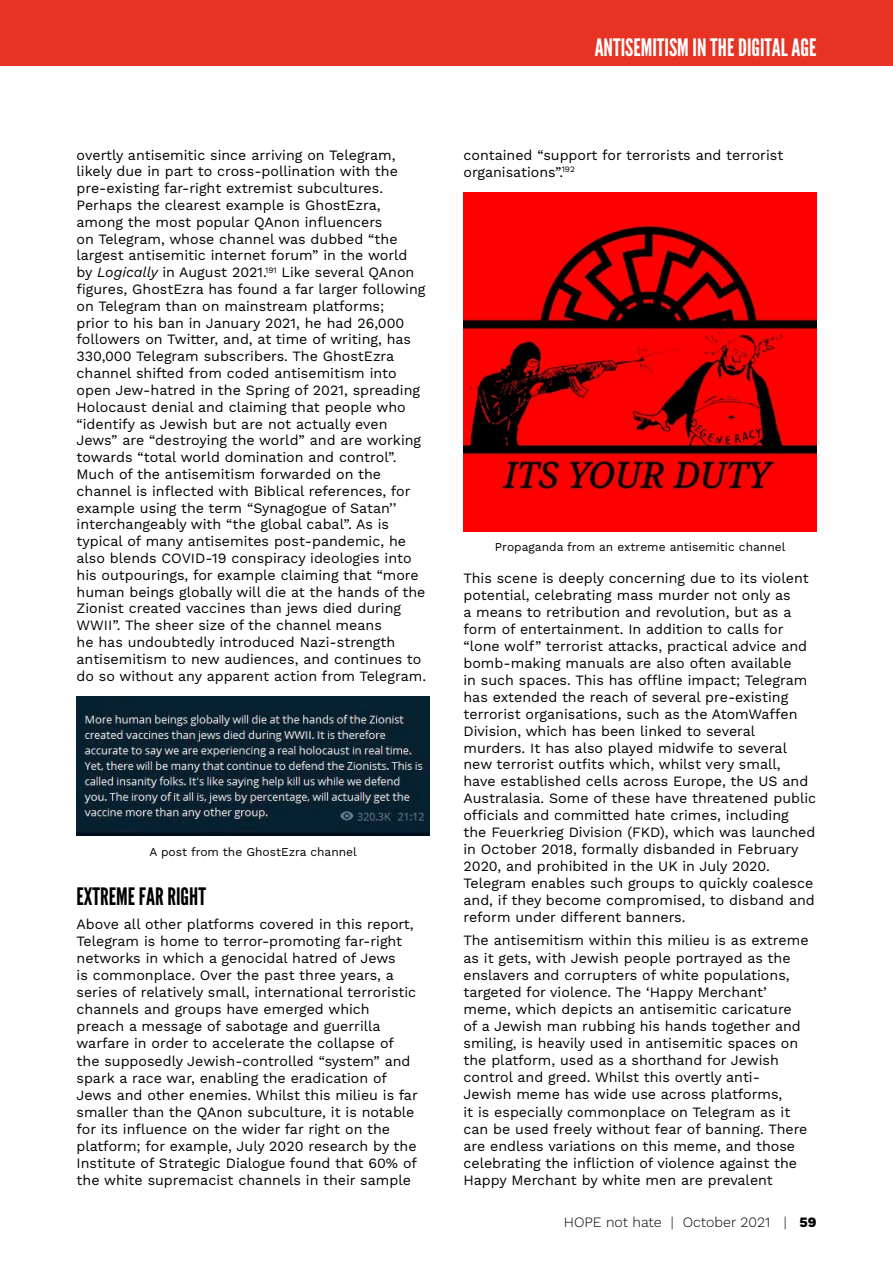
<style>
.page{position:relative;width:893px;height:1263px;background:#fff}
.page>*{position:absolute;margin:0;border:0;box-sizing:border-box;transform-origin:0 0}
.t1{font:24px "League Gothic";color:#fff}
.t2{font:24px "League Gothic";color:#000}
.t3{font:14.25px/16.8px "Work Sans";color:#000}
.t4{font:300 14.25px "Work Sans";color:#000}
.t5{font:12px "Work Sans";color:#000}
.s1{font-style:italic}
.s2{font-weight:800}
</style>
<div class="page">
<div style="left:0;top:0;width:893px;height:66px;background:#e63323"></div>
<img style="left:77px;top:696px;width:352px;height:140px">
<img style="left:463px;top:192px;width:353px;height:339px">
<p class="t3" style="left:77px;top:146px;width:351px">overtly antisemitic since arriving on Telegram, likely due in part to cross-pollination with the pre-existing far-right extremist subcultures.<br>Perhaps the clearest example is GhostEzra, among the most popular QAnon influencers<br>on Telegram, whose channel was dubbed “the largest antisemitic internet forum” in the world by <span class="s1">Logically</span> in August 2021.<sup>191</sup> Like several QAnon figures, GhostEzra has found a far larger following on Telegram than on mainstream platforms;<br>prior to his ban in January 2021, he had 26,000 followers on Twitter, and, at time of writing, has 330,000 Telegram subscribers. The GhostEzra channel shifted from coded antisemitism into open Jew-hatred in the Spring of 2021, spreading Holocaust denial and claiming that people who “identify as Jewish but are not actually even Jews” are “destroying the world” and are working towards “total world domination and control”.<br>Much of the antisemitism forwarded on the channel is inflected with Biblical references, for example using the term “Synagogue of Satan’’ interchangeably with “the global cabal”. As is typical of many antisemites post-pandemic, he also blends COVID-19 conspiracy ideologies into his outpourings, for example claiming that “more human beings globally will die at the hands of the Zionist created vaccines than jews died during WWII”. The sheer size of the channel means<br>he has undoubtedly introduced Nazi-strength antisemitism to new audiences, and continues to do so without any apparent action from Telegram.</p>
<p class="t5" style="left:150px;top:843px;width:209px">A post from the GhostEzra channel</p>
<h1 class="t2" style="left:77px;top:882px;width:131px">EXTREME FAR RIGHT</h1>
<p class="t3" style="left:77px;top:915px;width:343px">Above all other platforms covered in this report, Telegram is home to terror-promoting far-right networks in which a genocidal hatred of Jews<br>is commonplace. Over the past three years, a series of relatively small, international terroristic channels and groups have emerged which preach a message of sabotage and guerrilla warfare in order to accelerate the collapse of the supposedly Jewish-controlled “system” and spark a race war, enabling the eradication of Jews and other enemies. Whilst this milieu is far smaller than the QAnon subculture, it is notable for its influence on the wider far right on the platform; for example, July 2020 research by the Institute of Strategic Dialogue found that 60% of the white supremacist channels in their sample</p>
<h1 class="t1" style="left:595px;top:33px;width:223px">ANTISEMITISM IN THE DIGITAL AGE</h1>
<p class="t3" style="left:463px;top:146px;width:321px">contained “support for terrorists and terrorist organisations”.<sup>192</sup></p>
<p class="t5" style="left:495px;top:538px;width:292px">Propaganda from an extreme antisemitic channel</p>
<p class="t3" style="left:463px;top:569px;width:354px">This scene is deeply concerning due to its violent potential, celebrating mass murder not only as<br>a means to retribution and revolution, but as a form of entertainment. In addition to calls for “lone wolf” terrorist attacks, practical advice and bomb-making manuals are also often available<br>in such spaces. This has offline impact; Telegram has extended the reach of several pre-existing terrorist organisations, such as the AtomWaffen Division, which has been linked to several murders. It has also played midwife to several new terrorist outfits which, whilst very small, have established cells across Europe, the US and Australasia. Some of these have threatened public officials and committed hate crimes, including<br>the Feuerkrieg Division (FKD), which was launched in October 2018, formally disbanded in February 2020, and prohibited in the UK in July 2020.<br>Telegram enables such groups to quickly coalesce and, if they become compromised, to disband and reform under different banners.</p>
<p class="t3" style="left:463px;top:931px;width:347px">The antisemitism within this milieu is as extreme as it gets, with Jewish people portrayed as the enslavers and corrupters of white populations, targeted for violence. The ‘Happy Merchant’ meme, which depicts an antisemitic caricature of a Jewish man rubbing his hands together and smiling, is heavily used in antisemitic spaces on the platform, used as a shorthand for Jewish control and greed. Whilst this overtly anti-Jewish meme has wide use across platforms,<br>it is especially commonplace on Telegram as it can be used freely without fear of banning. There are endless variations on this meme, and those celebrating the infliction of violence against the Happy Merchant by white men are prevalent</p>
<p class="t4" style="left:564px;top:1212px;width:254px">HOPE not hate | October 2021 | <span class="s2">59</span></p>
</div>
